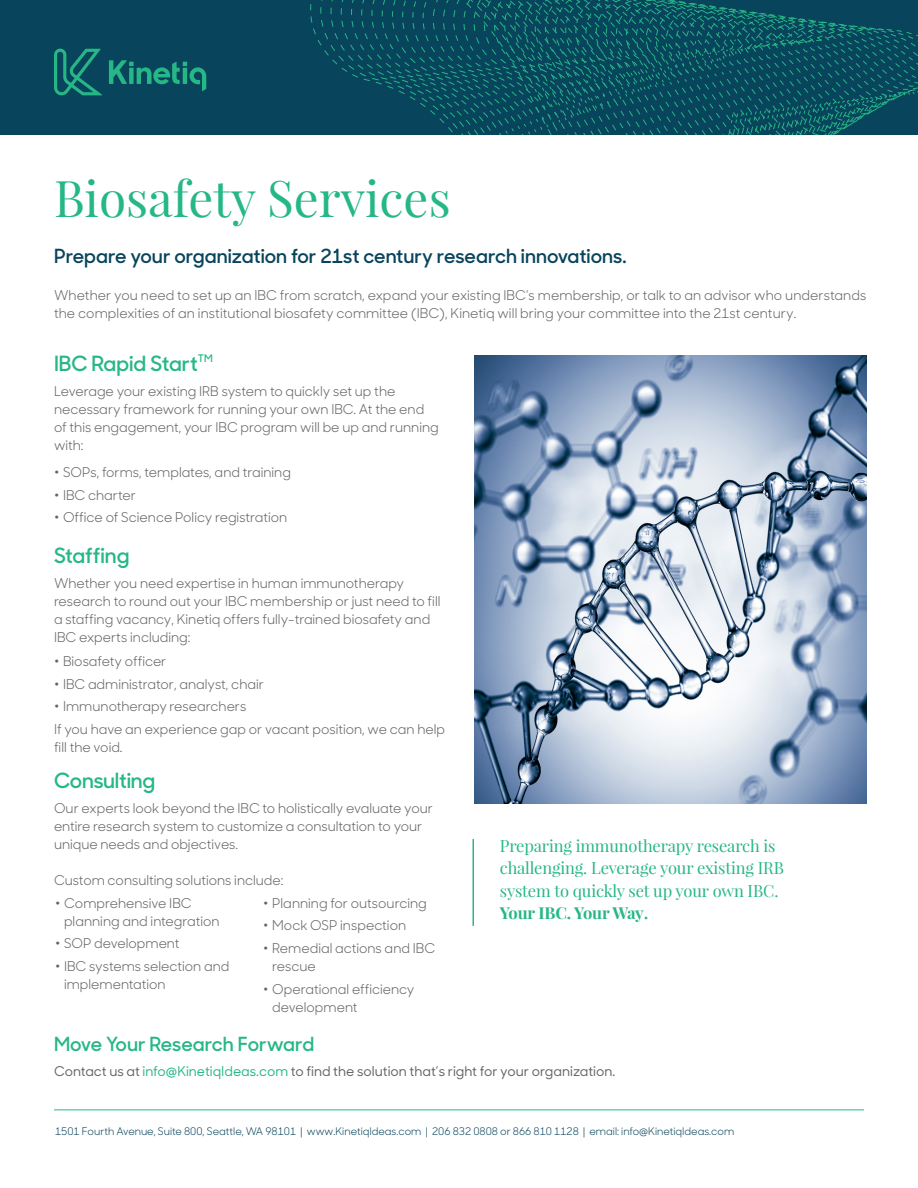
<style>
.page{position:relative;width:918px;height:1188px;background:#fff}
.page>*{position:absolute;margin:0;border:0;box-sizing:border-box;transform-origin:0 0}
.Document_Title{font:49.5px "Playfair Display";color:#26b787}
.Subhead_-_H3{font:600 21px "Sharp Sans No 1";letter-spacing:-.005em;color:#26b787}
.Subhead_-_H2{font:600 19.5px "Sharp Sans No 1";color:#08445b}
.Subhead_-_H2-2{font:600 19.5px "Sharp Sans No 1";color:#26b787}
.Pull_Quote{font:16.5px/22.5px "Playfair Display";letter-spacing:-.01em;color:#26b787}
.body{font:13.5px/18px "Sharp Sans No 1";color:#636366}
.Subhead_-_H3-2{font:13.5px/18px "Sharp Sans No 1";color:#636366}
.body-2{font:500 13.5px "Sharp Sans No 1";color:#636366}
.Folio{font:10.5px "Sharp Sans No 1";color:#08445b}
.s1{font-weight:700}
.s2{font-size:21px}
.s3{color:#26b787}
</style>
<div class="page">
<div style="left:0;top:0;width:918px;height:135px;background:#08445b"></div>
<svg style="left:310px;top:0;width:608px;height:135px"></svg>
<svg style="left:54px;top:48px;width:48px;height:48px"></svg>
<svg style="left:109px;top:60px;width:97px;height:31px"></svg>
<hr style="left:54px;top:1110px;width:810px;height:1px;background:#26b787">
<img style="left:474px;top:356px;width:392px;height:447px">
<hr style="left:472px;top:839px;width:2px;height:87px;background:#26b787">
<p class="Document_Title" style="left:54px;top:167px;width:398px">Biosafety Services</p>
<p class="Subhead_-_H2" style="left:54px;top:241px;width:574px">Prepare your organization for 21st century research innovations.</p>
<p class="body" style="left:54px;top:285px;width:814px">Whether you need to set up an IBC from scratch, expand your existing IBC’s membership, or talk to an advisor who understands the complexities of an institutional biosafety committee (IBC), Kinetiq will bring your committee into the 21st century.</p>
<p class="Subhead_-_H3" style="left:54px;top:347px;width:160px">IBC Rapid Start<sup>TM</sup></p>
<p class="body" style="left:54px;top:381px;width:386px">Leverage your existing IRB system to quickly set up the necessary framework for running your own IBC. At the end of this engagement, your IBC program will be up and running with:</p>
<p class="body" style="left:54px;top:462px;width:238px"><span class="s1">•</span> SOPs, forms, templates, and training</p>
<p class="body" style="left:54px;top:485px;width:83px"><span class="s1">•</span> IBC charter</p>
<p class="body" style="left:54px;top:507px;width:235px"><span class="s1">•</span> Office of Science Policy registration</p>
<p class="Subhead_-_H3" style="left:54px;top:539px;width:77px">Staffing</p>
<p class="Subhead_-_H3-2" style="left:54px;top:573px;width:388px">Whether you need expertise in human immunotherapy research to round out your IBC membership or just need to fill a staffing vacancy, Kinetiq offers fully-trained biosafety and IBC experts including:</p>
<p class="body" style="left:54px;top:651px;width:114px"><span class="s1">•</span> Biosafety officer</p>
<p class="body" style="left:54px;top:674px;width:211px"><span class="s1">•</span> IBC administrator, analyst, chair</p>
<p class="body" style="left:54px;top:697px;width:194px"><span class="s1">•</span> Immunotherapy researchers</p>
<p class="body" style="left:54px;top:719px;width:393px">If you have an experience gap or vacant position, we can help fill the void.</p>
<p class="Subhead_-_H3" style="left:54px;top:764px;width:103px">Consulting</p>
<p class="body" style="left:54px;top:798px;width:381px">Our experts look beyond the IBC to holistically evaluate your entire research system to customize a consultation to your unique needs and objectives.</p>
<p class="body" style="left:54px;top:870px;width:231px">Custom consulting solutions include:</p>
<p class="body" style="left:64px;top:893px;width:157px;text-indent:-9px"><span class="s1">•</span> Comprehensive IBC planning and integration</p>
<p class="body" style="left:55px;top:934px;width:126px"><span class="s1">•</span> SOP development</p>
<p class="body" style="left:64px;top:956px;width:167px;text-indent:-9px"><span class="s1">•</span> IBC systems selection and implementation</p>
<p class="body" style="left:263px;top:893px;width:165px"><span class="s1">•</span> Planning for outsourcing</p>
<p class="body" style="left:263px;top:916px;width:144px"><span class="s1">•</span> Mock OSP inspection</p>
<p class="body" style="left:272px;top:938px;width:164px;text-indent:-9px"><span class="s1">•</span> Remedial actions and IBC rescue</p>
<p class="body" style="left:272px;top:979px;width:144px;text-indent:-9px"><span class="s1">•</span> Operational efficiency development</p>
<p class="Pull_Quote" style="left:500px;top:834px;width:286px">Preparing immunotherapy research is challenging. Leverage your existing IRB system to quickly set up your own IBC.<br><span class="s1">Your IBC. Your Way</span><span class="s2">.</span></p>
<p class="Subhead_-_H2-2" style="left:54px;top:1029px;width:262px">Move Your Research Forward</p>
<p class="body-2" style="left:54px;top:1061px;width:563px">Contact us at <span class="s3">info@KinetiqIdeas.com</span> to find the solution that’s right for your organization.</p>
<p class="Folio" style="left:55px;top:1123px;width:681px">1501 Fourth Avenue, Suite 800, Seattle, WA 98101 | www.KinetiqIdeas.com | 206 832 0808 or 866 810 1128 | email: info@KinetiqIdeas.com</p>
</div>
